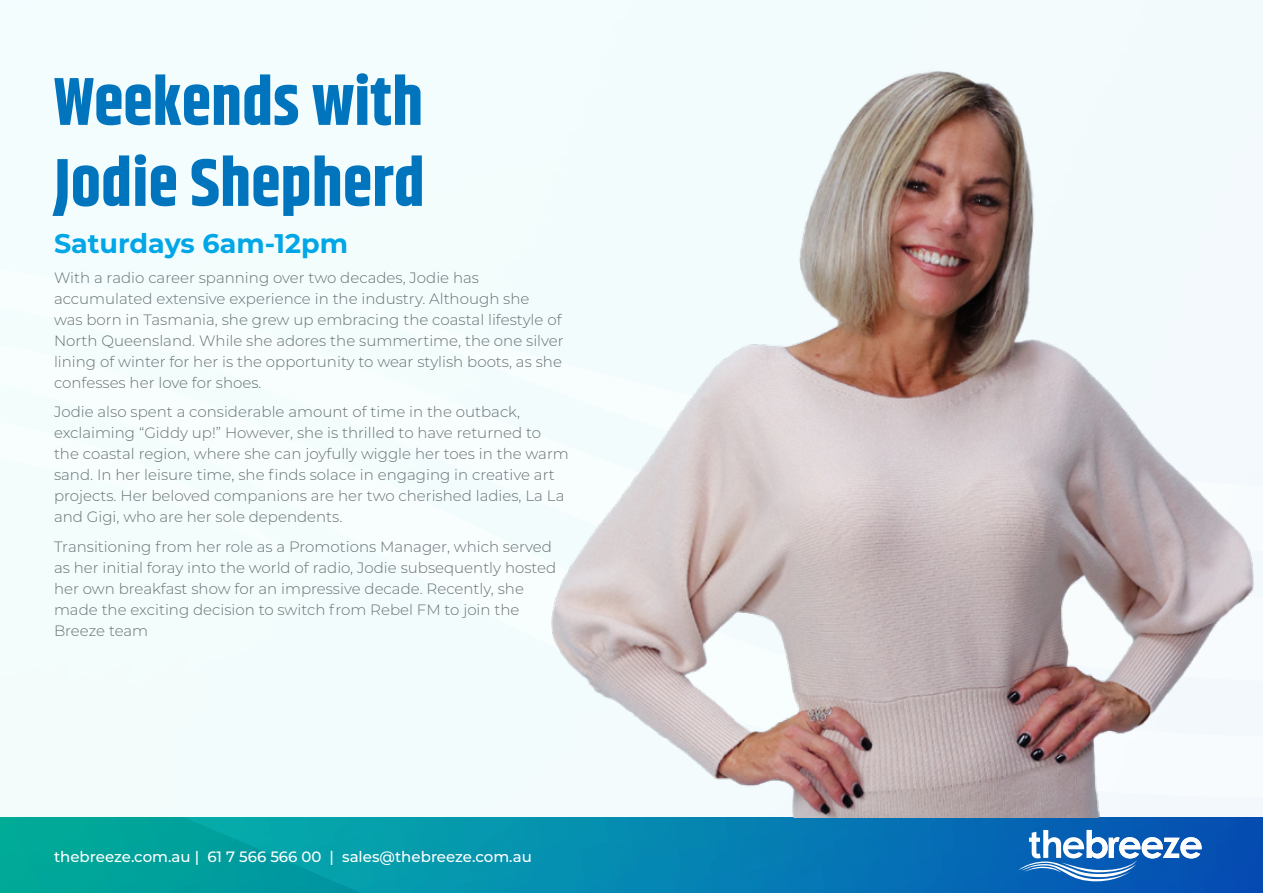
<style>
.page{position:relative;width:1263px;height:893px;background:#fff}
.page>*{position:absolute;margin:0;border:0;box-sizing:border-box;transform-origin:0 0}
.t1{font:700 67.5px/81px "Khand";color:#0075be}
.t2{font:700 27px "Montserrat";color:#00a6e6}
.t3{font:300 15px/21px "Montserrat";color:#667073}
.t4{font:500 15px "Montserrat";color:#fff}
</style>
<div class="page">
<svg style="left:0;top:817px;width:1263px;height:76px;background:#0488ab"></svg>
<svg style="left:1017px;top:830px;width:184px;height:51px"></svg>
<div style="left:0;top:0;width:1263px;height:817px;background:#f3fdfd"></div>
<div style="left:0;top:687px;width:532px;height:110px;background:#f3fcfc"></div>
<div style="left:0;top:252px;width:532px;height:435px;background:#f3fdfc"></div>
<div style="left:301px;top:224px;width:231px;height:330px;background:#f3fdfc"></div>
<img style="left:532px;top:54px;width:731px;height:763px">
<h1 class="t1" style="left:54px;top:65px;width:372px">Weekends with<br>Jodie Shepherd</h1>
<h2 class="t2" style="left:54px;top:224px;width:296px">Saturdays 6am-12pm</h2>
<p class="t3" style="left:54px;top:266px;width:511px">With a radio career spanning over two decades, Jodie has accumulated extensive experience in the industry. Although she<br>was born in Tasmania, she grew up embracing the coastal lifestyle of North Queensland. While she adores the summertime, the one silver lining of winter for her is the opportunity to wear stylish boots, as she confesses her love for shoes.</p>
<p class="t3" style="left:54px;top:401px;width:516px">Jodie also spent a considerable amount of time in the outback, exclaiming “Giddy up!” However, she is thrilled to have returned to the coastal region, where she can joyfully wiggle her toes in the warm sand. In her leisure time, she finds solace in engaging in creative art projects. Her beloved companions are her two cherished ladies, La La and Gigi, who are her sole dependents.</p>
<p class="t3" style="left:54px;top:535px;width:504px">Transitioning from her role as a Promotions Manager, which served as her initial foray into the world of radio, Jodie subsequently hosted her own breakfast show for an impressive decade. Recently, she made the exciting decision to switch from Rebel FM to join the Breeze team</p>
<p class="t4" style="left:54px;top:847px;width:479px">thebreeze.com.au | 61 7 566 566 00 | sales@thebreeze.com.au</p>
</div>
